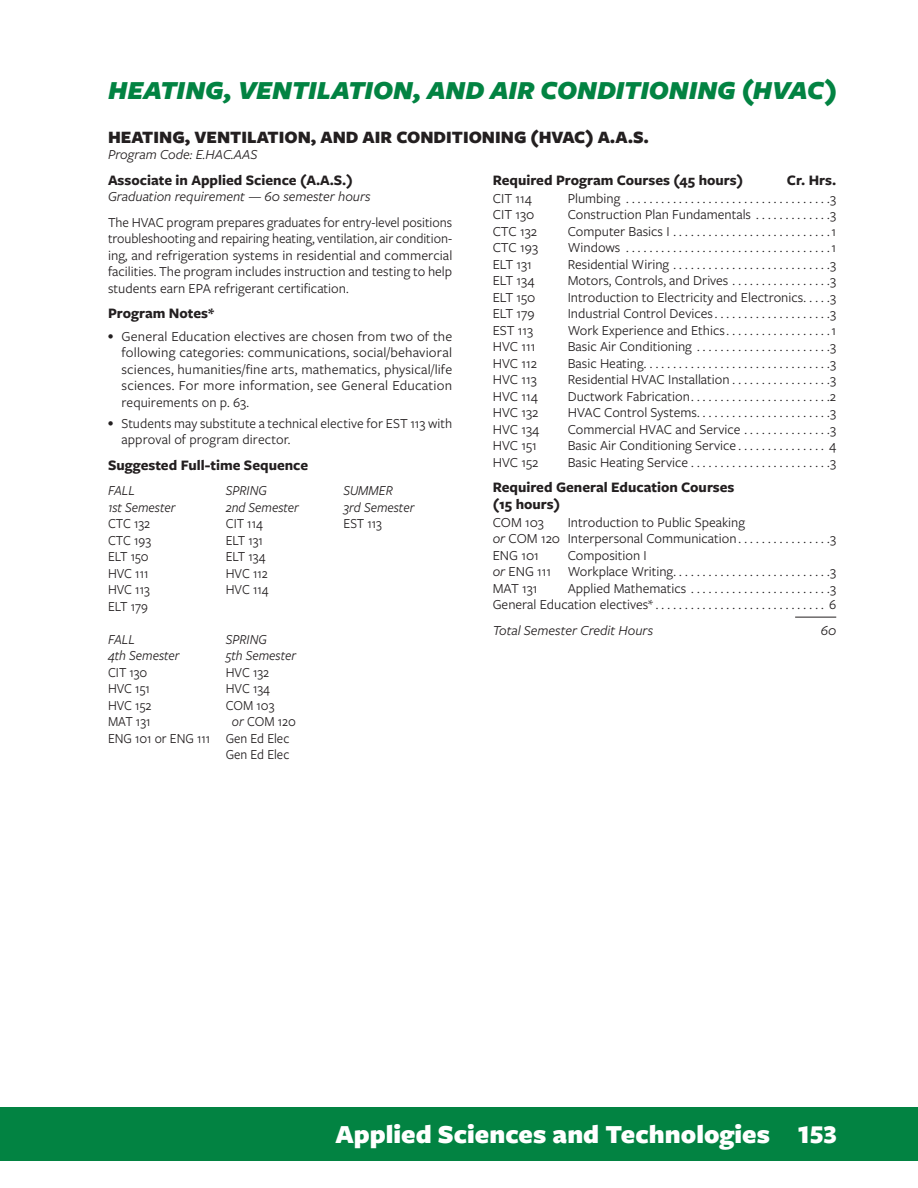
<style>
.page{position:relative;width:918px;height:1188px;background:#fff}
.page>*{position:absolute;margin:0;border:0;box-sizing:border-box;transform-origin:0 0}
.Program_Name{font:italic 900 27px "Freight Sans Pro";color:#028342}
.t1{font:900 27px "Freight Sans Pro";color:#fff}
.Program_total{font:900 18px "Freight Sans Pro";color:#231f20}
.Program_subheads{font:700 15px/16.5px "Freight Sans Pro";color:#231f20}
.Program_bold{font:700 15px "Freight Sans Pro";color:#231f20}
.Program_courses{font:14.25px/16.5px "Freight Sans Pro";color:#231f20}
.Program_body{font:14.25px/16.5px "Freight Sans Pro";letter-spacing:.005em;color:#231f20;text-align:justify}
.Sequence{font:14.25px/16.5px "Freight Sans Pro";color:#231f20;scale:.95 1}
.Sequence_header{font:italic 14.25px "Freight Sans Pro";color:#231f20;scale:.95 1}
.Program_italic{font:italic 14.25px "Freight Sans Pro";color:#231f20}
.Program_total-2{font:italic 14.25px "Freight Sans Pro";color:#231f20}
.Program_code_italics{font:italic 14.25px "Freight Sans Pro";color:#231f20}
.s1{font-style:italic}
</style>
<div class="page">
<div style="left:0;top:1107px;width:918px;height:54px;background:#028342"></div>
<hr style="left:795px;top:617px;width:41px;height:1px;background:#231f20">
<p class="Program_Name" style="left:108px;top:72px;width:731px">HEATING, VENTILATION, AND AIR CONDITIONING (HVAC)</p>
<p class="Program_total" style="left:108px;top:124px;width:543px">HEATING, VENTILATION, AND AIR CONDITIONING (HVAC) A.A.S.</p>
<p class="Program_code_italics" style="left:108px;top:145px;width:151px">Program Code: E.HAC.AAS</p>
<p class="Program_bold" style="left:108px;top:170px;width:246px">Associate in Applied Science (A.A.S.)</p>
<p class="Program_italic" style="left:108px;top:187px;width:264px">Graduation requirement — 60 semester hours</p>
<p class="Program_body" style="left:108px;top:213px;width:346px">The HVAC program prepares graduates for entry-level positions troubleshooting and repairing heating, ventilation, air condition&shy;ing, and refrigeration systems in residential and commercial facilities. The program includes instruction and testing to help students earn EPA refrigerant certification.</p>
<p class="Program_subheads" style="left:108px;top:305px;width:108px">Program Notes*</p>
<p class="Program_body" style="left:122px;top:327px;width:332px;text-indent:-14px"><sup>•</sup> General Education electives are chosen from two of the following categories: communications, social/behavioral sciences, humanities/fine arts, mathematics, physical/life sciences. For more information, see General Education requirements on p. 63.</p>
<p class="Program_body" style="left:122px;top:414px;width:332px;text-indent:-14px"><sup>•</sup> Students may substitute a technical elective for EST 113 with approval of program director.</p>
<p class="Program_subheads" style="left:108px;top:456px;width:202px">Suggested Full-time Sequence</p>
<p class="Sequence_header" style="left:108px;top:481px;width:30px">FALL</p>
<p class="Sequence_header" style="left:108px;top:498px;width:73px">1st Semester</p>
<p class="Sequence" style="left:108px;top:515px;width:46px">CTC 132</p>
<p class="Sequence" style="left:108px;top:531px;width:47px">CTC 193</p>
<p class="Sequence" style="left:108px;top:548px;width:44px">ELT 150</p>
<p class="Sequence" style="left:108px;top:564px;width:44px">HVC 111</p>
<p class="Sequence" style="left:108px;top:581px;width:46px">HVC 113</p>
<p class="Sequence" style="left:108px;top:597px;width:43px">ELT 179</p>
<p class="Program_subheads" style="left:493px;top:171px;width:252px">Required Program Courses (45 hours)</p>
<p class="Program_subheads" style="left:787px;top:171px;width:50px">Cr. Hrs.</p>
<p class="Program_courses" style="left:493px;top:189px;width:41px">CIT 114</p>
<p class="Program_courses" style="left:568px;top:189px;width:270px">Plumbing . . . . . . . . . . . . . . . . . . . . . . . . . . . . . . . . . . 3</p>
<p class="Program_courses" style="left:493px;top:206px;width:43px">CIT 130</p>
<p class="Program_courses" style="left:568px;top:206px;width:270px">Construction Plan Fundamentals . . . . . . . . . . . . 3</p>
<p class="Program_courses" style="left:493px;top:222px;width:46px">CTC 132</p>
<p class="Program_courses" style="left:568px;top:222px;width:270px">Computer Basics I . . . . . . . . . . . . . . . . . . . . . . . . . . 1</p>
<p class="Program_courses" style="left:493px;top:239px;width:47px">CTC 193</p>
<p class="Program_courses" style="left:568px;top:239px;width:270px">Windows . . . . . . . . . . . . . . . . . . . . . . . . . . . . . . . . . . 1</p>
<p class="Program_courses" style="left:493px;top:255px;width:41px">ELT 131</p>
<p class="Program_courses" style="left:568px;top:255px;width:270px">Residential Wiring . . . . . . . . . . . . . . . . . . . . . . . . . . 3</p>
<p class="Program_courses" style="left:493px;top:272px;width:43px">ELT 134</p>
<p class="Program_courses" style="left:568px;top:272px;width:270px">Motors, Controls, and Drives . . . . . . . . . . . . . . . . 3</p>
<p class="Program_courses" style="left:493px;top:288px;width:44px">ELT 150</p>
<p class="Program_courses" style="left:568px;top:288px;width:270px">Introduction to Electricity and Electronics . . . . 3</p>
<p class="Program_courses" style="left:493px;top:305px;width:43px">ELT 179</p>
<p class="Program_courses" style="left:568px;top:305px;width:270px">Industrial Control Devices . . . . . . . . . . . . . . . . . . . 3</p>
<p class="Program_courses" style="left:493px;top:321px;width:42px">EST 113</p>
<p class="Program_courses" style="left:568px;top:321px;width:270px">Work Experience and Ethics . . . . . . . . . . . . . . . . . 1</p>
<p class="Program_courses" style="left:493px;top:338px;width:44px">HVC 111</p>
<p class="Program_courses" style="left:568px;top:338px;width:270px">Basic Air Conditioning . . . . . . . . . . . . . . . . . . . . . . 3</p>
<p class="Program_courses" style="left:493px;top:354px;width:46px">HVC 112</p>
<p class="Program_courses" style="left:568px;top:354px;width:270px">Basic Heating . . . . . . . . . . . . . . . . . . . . . . . . . . . . . . . 3</p>
<p class="Program_courses" style="left:493px;top:371px;width:46px">HVC 113</p>
<p class="Program_courses" style="left:568px;top:371px;width:270px">Residential HVAC Installation . . . . . . . . . . . . . . . . 3</p>
<p class="Program_courses" style="left:493px;top:387px;width:47px">HVC 114</p>
<p class="Program_courses" style="left:568px;top:387px;width:270px">Ductwork Fabrication . . . . . . . . . . . . . . . . . . . . . . . 2</p>
<p class="Program_courses" style="left:493px;top:404px;width:47px">HVC 132</p>
<p class="Program_courses" style="left:568px;top:404px;width:270px">HVAC Control Systems . . . . . . . . . . . . . . . . . . . . . . 3</p>
<p class="Program_courses" style="left:493px;top:420px;width:48px">HVC 134</p>
<p class="Program_courses" style="left:568px;top:420px;width:270px">Commercial HVAC and Service . . . . . . . . . . . . . . 3</p>
<p class="Program_courses" style="left:493px;top:437px;width:46px">HVC 151</p>
<p class="Program_courses" style="left:568px;top:437px;width:270px">Basic Air Conditioning Service . . . . . . . . . . . . . . . 4</p>
<p class="Program_courses" style="left:493px;top:453px;width:47px">HVC 152</p>
<p class="Program_courses" style="left:568px;top:453px;width:270px">Basic Heating Service . . . . . . . . . . . . . . . . . . . . . . . 3</p>
<p class="Program_subheads" style="left:493px;top:479px;width:243px">Required General Education Courses (15 hours)</p>
<p class="Program_courses" style="left:493px;top:513px;width:53px">COM 103</p>
<p class="Program_courses" style="left:568px;top:513px;width:179px">Introduction to Public Speaking</p>
<p class="Program_courses" style="left:493px;top:530px;width:345px"><span class="s1">or</span> COM 120 Interpersonal Communication . . . . . . . . . . . . . . . 3</p>
<p class="Program_courses" style="left:493px;top:546px;width:48px">ENG 101</p>
<p class="Sequence_header" style="left:226px;top:481px;width:45px">SPRING</p>
<p class="Sequence_header" style="left:226px;top:498px;width:79px">2nd Semester</p>
<p class="Sequence" style="left:226px;top:515px;width:41px">CIT 114</p>
<p class="Sequence" style="left:226px;top:531px;width:41px">ELT 131</p>
<p class="Sequence" style="left:226px;top:548px;width:43px">ELT 134</p>
<p class="Sequence" style="left:226px;top:564px;width:46px">HVC 112</p>
<p class="Sequence" style="left:226px;top:581px;width:47px">HVC 114</p>
<p class="Sequence_header" style="left:344px;top:481px;width:54px">SUMMER</p>
<p class="Sequence_header" style="left:344px;top:498px;width:76px">3rd Semester</p>
<p class="Sequence" style="left:344px;top:515px;width:42px">EST 113</p>
<p class="Program_courses" style="left:493px;top:546px;width:345px;text-indent:75px">Composition I<br><span class="s1">or</span> ENG 111 Workplace Writing . . . . . . . . . . . . . . . . . . . . . . . . . . 3</p>
<p class="Program_courses" style="left:493px;top:579px;width:46px">MAT 131</p>
<p class="Program_courses" style="left:568px;top:579px;width:270px">Applied Mathematics . . . . . . . . . . . . . . . . . . . . . . . 3</p>
<p class="Program_courses" style="left:493px;top:596px;width:345px">General Education electives* . . . . . . . . . . . . . . . . . . . . . . . . . . . . . 6</p>
<p class="Program_total-2" style="left:493px;top:621px;width:162px">Total Semester Credit Hours</p>
<p class="Program_total-2" style="left:821px;top:621px;width:17px">60</p>
<p class="Sequence_header" style="left:226px;top:630px;width:45px">SPRING</p>
<p class="Sequence_header" style="left:226px;top:646px;width:76px">5th Semester</p>
<p class="Sequence" style="left:226px;top:663px;width:47px">HVC 132</p>
<p class="Sequence" style="left:226px;top:680px;width:48px">HVC 134</p>
<p class="Sequence" style="left:232px;top:696px;width:69px;text-indent:-6px">COM 103<br><span class="s1">or</span> COM 120</p>
<p class="Sequence" style="left:226px;top:729px;width:69px">Gen Ed Elec</p>
<p class="Sequence" style="left:226px;top:746px;width:69px">Gen Ed Elec</p>
<p class="Sequence_header" style="left:108px;top:630px;width:30px">FALL</p>
<p class="Sequence_header" style="left:108px;top:646px;width:77px">4th Semester</p>
<p class="Sequence" style="left:108px;top:663px;width:43px">CIT 130</p>
<p class="Sequence" style="left:108px;top:680px;width:46px">HVC 151</p>
<p class="Sequence" style="left:108px;top:696px;width:47px">HVC 152</p>
<p class="Sequence" style="left:108px;top:713px;width:46px">MAT 131</p>
<p class="Sequence" style="left:108px;top:729px;width:109px">ENG 101 or ENG 111</p>
<h1 class="t1" style="left:335px;top:1115px;width:503px">Applied Sciences and Technologies 153</h1>
</div>
